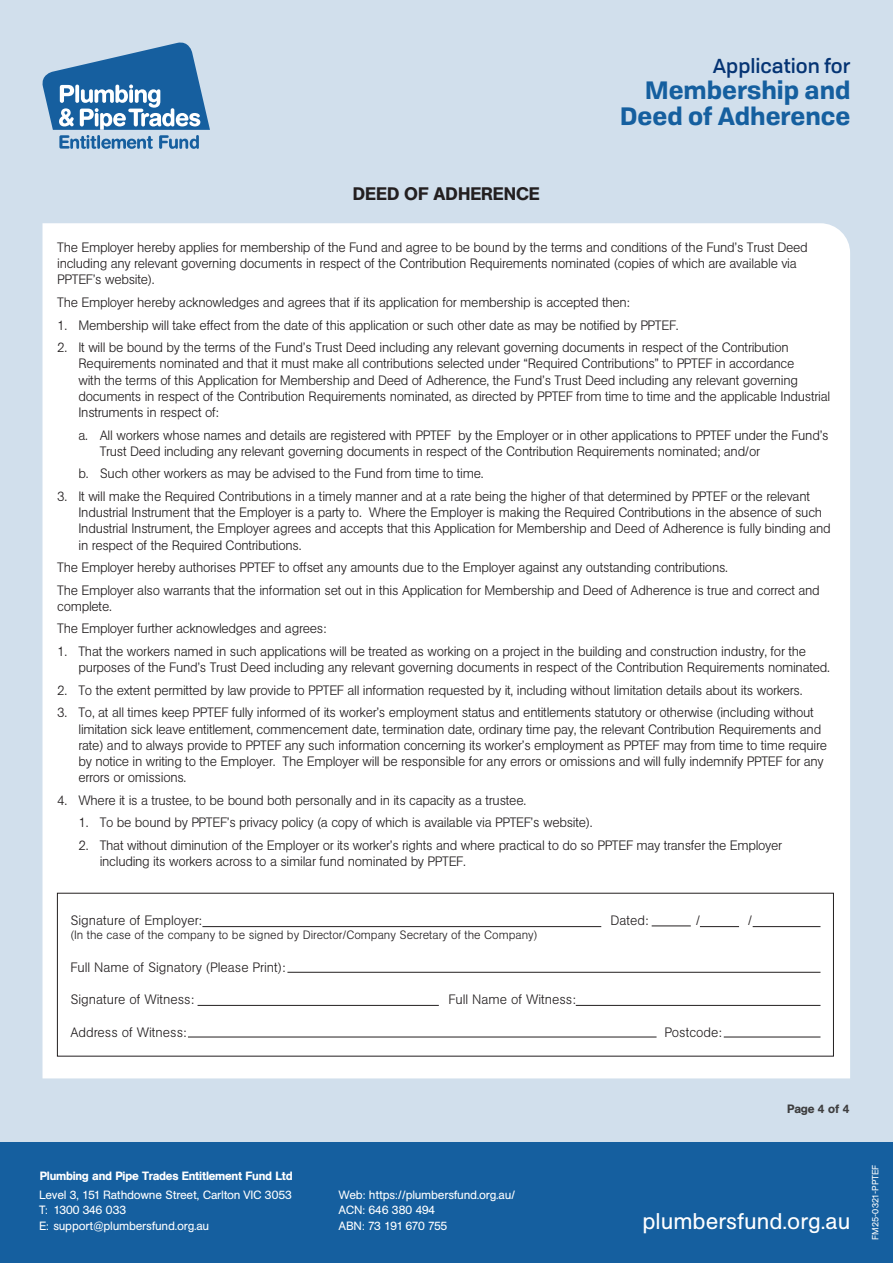
<style>
.page{position:relative;width:893px;height:1263px;background:#fff}
.page>*{position:absolute;margin:0;border:0;box-sizing:border-box;transform-origin:0 0}
.t1{font:700 24.45px/26px "Tofino";color:#155f9f;text-align:right}
.t2{font:22.5px "AG Book BQ";color:#fff}
.t3{font:500 19.8px "Tofino";color:#053474}
.Form_Body{font:500 18px "AG Book BQ";color:#231f20}
.t4{font:300 13.5px/16.2px "AG Book BQ";letter-spacing:-.02em;color:#231f20}
.t5{font:300 13.5px "AG Book BQ";color:#231f20}
.t6{font:300 12px "AG Book BQ";color:#231f20}
.Text_subheads{font:500 12px "AG Book BQ";letter-spacing:-.015em;color:#3e3e3f}
.t7{font:11.85px/15.3px "AG Book BQ";letter-spacing:-.02em;color:#fff}
.t8{font:500 11.85px "AG Book BQ";letter-spacing:-.02em;color:#fff}
.t9{font:9px "AG Book BQ";color:#fff}
</style>
<div class="page">
<div style="left:0;top:0;width:893px;height:1195px;background:#d1dfec"></div>
<div style="left:0;top:1142px;width:893px;height:121px;background:#155f9f"></div>
<svg style="left:43px;top:43px;width:167px;height:106px"></svg>
<div style="left:43px;top:223px;width:807px;height:855px;background:#fff"></div>
<hr style="left:202px;top:926px;width:399px;height:1px;background:#231f20">
<hr style="left:287px;top:972px;width:533px;height:1px;background:#231f20">
<hr style="left:198px;top:1005px;width:241px;height:1px;background:#231f20">
<hr style="left:188px;top:1037px;width:469px;height:1px;background:#231f20">
<hr style="left:724px;top:1037px;width:96px;height:1px;background:#231f20">
<hr style="left:576px;top:1005px;width:244px;height:1px;background:#231f20">
<hr style="left:652px;top:926px;width:39px;height:1px;background:#231f20">
<hr style="left:700px;top:926px;width:39px;height:1px;background:#231f20">
<hr style="left:753px;top:926px;width:67px;height:1px;background:#231f20">
<p class="Form_Body" style="left:353px;top:182px;width:188px">DEED OF ADHERENCE</p>
<p class="t3" style="left:713px;top:51px;width:139px">Application for</p>
<p class="t1" style="left:620px;top:75px;width:232px">Membership and<br>Deed of Adherence</p>
<p class="t4" style="left:57px;top:239px;width:752px">The Employer hereby applies for membership of the Fund and agree to be bound by the terms and conditions of the Fund’s Trust Deed including any relevant governing documents in respect of the Contribution Requirements nominated (copies of which are available via<br>PPTEF’s website).</p>
<p class="t4" style="left:57px;top:294px;width:574px">The Employer hereby acknowledges and agrees that if its application for membership is accepted then:</p>
<p class="t4" style="left:57px;top:317px;width:623px">1. Membership will take effect from the date of this application or such other date as may be notified by PPTEF.</p>
<p class="t4" style="left:78px;top:339px;width:753px;text-indent:-21px">2. It will be bound by the terms of the Fund’s Trust Deed including any relevant governing documents in respect of the Contribution Requirements nominated and that it must make all contributions selected under “Required Contributions” to PPTEF in accordance<br>with the terms of this Application for Membership and Deed of Adherence, the Fund’s Trust Deed including any relevant governing documents in respect of the Contribution Requirements nominated, as directed by PPTEF from time to time and the applicable Industrial Instruments in respect of:</p>
<p class="t4" style="left:100px;top:427px;width:730px;text-indent:-21px">a. All workers whose names and details are registered with PPTEF by the Employer or in other applications to PPTEF under the Fund’s<br>Trust Deed including any relevant governing documents in respect of the Contribution Requirements nominated; and/or</p>
<p class="t4" style="left:78px;top:466px;width:407px">b. Such other workers as may be advised to the Fund from time to time.</p>
<p class="t4" style="left:78px;top:488px;width:754px;text-indent:-21px">3. It will make the Required Contributions in a timely manner and at a rate being the higher of that determined by PPTEF or the relevant Industrial Instrument that the Employer is a party to. Where the Employer is making the Required Contributions in the absence of such Industrial Instrument, the Employer agrees and accepts that this Application for Membership and Deed of Adherence is fully binding and in respect of the Required Contributions.</p>
<p class="t4" style="left:57px;top:559px;width:672px">The Employer hereby authorises PPTEF to offset any amounts due to the Employer against any outstanding contributions.</p>
<p class="t4" style="left:57px;top:582px;width:764px">The Employer also warrants that the information set out in this Application for Membership and Deed of Adherence is true and correct and complete.</p>
<p class="t4" style="left:57px;top:621px;width:271px">The Employer further acknowledges and agrees:</p>
<p class="t4" style="left:78px;top:643px;width:753px;text-indent:-21px">1. That the workers named in such applications will be treated as working on a project in the building and construction industry, for the purposes of the Fund’s Trust Deed including any relevant governing documents in respect of the Contribution Requirements nominated.</p>
<p class="t4" style="left:57px;top:682px;width:747px">2. To the extent permitted by law provide to PPTEF all information requested by it, including without limitation details about its workers.</p>
<p class="t4" style="left:78px;top:705px;width:750px;text-indent:-21px">3. To, at all times keep PPTEF fully informed of its worker’s employment status and entitlements statutory or otherwise (including without limitation sick leave entitlement, commencement date, termination date, ordinary time pay, the relevant Contribution Requirements and rate) and to always provide to PPTEF any such information concerning its worker’s employment as PPTEF may from time to time require by notice in writing to the Employer. The Employer will be responsible for any errors or omissions and will fully indemnify PPTEF for any errors or omissions.</p>
<p class="t4" style="left:57px;top:792px;width:470px">4. Where it is a trustee, to be bound both personally and in its capacity as a trustee.</p>
<p class="t4" style="left:78px;top:815px;width:516px">1. To be bound by PPTEF’s privacy policy (a copy of which is available via PPTEF’s website).</p>
<p class="t4" style="left:100px;top:837px;width:684px;text-indent:-21px">2. That without diminution of the Employer or its worker’s rights and where practical to do so PPTEF may transfer the Employer including its workers across to a similar fund nominated by PPTEF.</p>
<p class="t5" style="left:70px;top:912px;width:133px">Signature of Employer:</p>
<p class="t4" style="left:610px;top:912px;width:39px">Dated:</p>
<p class="t4" style="left:696px;top:912px;width:6px">/</p>
<p class="t4" style="left:748px;top:912px;width:6px">/</p>
<p class="t6" style="left:70px;top:928px;width:469px">(In the case of the company to be signed by Director/Company Secretary of the Company)</p>
<p class="t5" style="left:70px;top:959px;width:217px">Full Name of Signatory (Please Print):</p>
<p class="t5" style="left:70px;top:991px;width:125px">Signature of Witness:</p>
<p class="t5" style="left:448px;top:991px;width:129px">Full Name of Witness:</p>
<p class="t5" style="left:70px;top:1024px;width:118px">Address of Witness:</p>
<p class="t5" style="left:664px;top:1024px;width:59px">Postcode:</p>
<p class="Text_subheads" style="left:787px;top:1101px;width:64px">Page 4 of 4</p>
<p class="t8" style="left:40px;top:1169px;width:255px">Plumbing and Pipe Trades Entitlement Fund Ltd</p>
<p class="t9" style="left:870px;top:1239px;width:76px;rotate:-90deg">FM25-0321-PPTEF</p>
<p class="t7" style="left:39px;top:1187px;width:254px">Level 3, 151 Rathdowne Street, Carlton VIC 3053<br>T: 1300 346 033<br>E: support@plumbersfund.org.au</p>
<p class="t7" style="left:339px;top:1187px;width:178px">Web: https://plumbersfund.org.au/<br>ACN: 646 380 494<br>ABN: 73 191 670 755</p>
<h2 class="t2" style="left:642px;top:1208px;width:210px">plumbersfund.org.au</h2>
</div>
